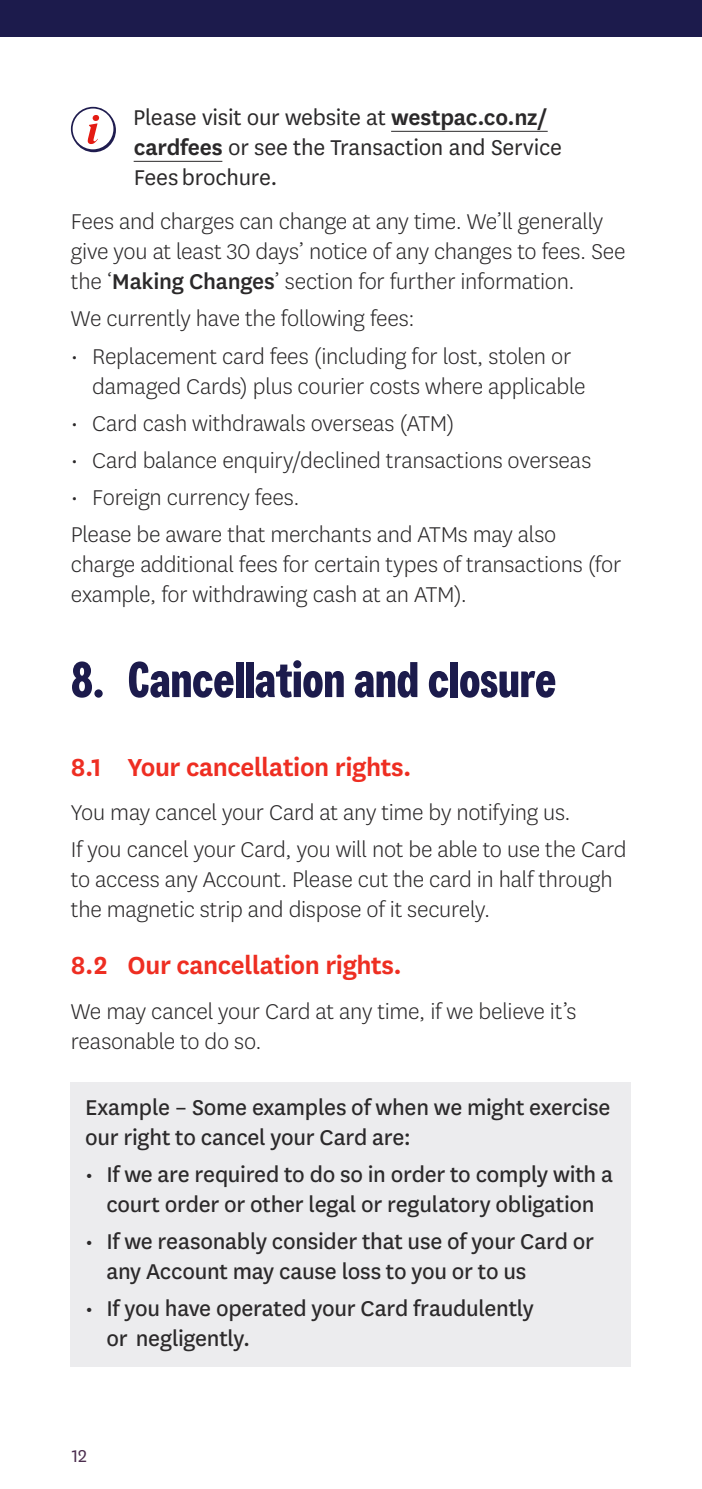
<style>
.page{position:relative;width:702px;height:1489px;background:#fff}
.page>*{position:absolute;margin:0;border:0;box-sizing:border-box;transform-origin:0 0}
.t1{font:700 50px "Westpac";letter-spacing:.005em;color:#1c1b4c}
.t2{font:600 28.75px "National LF";letter-spacing:-.015em;color:#ee2e22}
.t3{font:300 25px/30px "National LF";letter-spacing:-.01em;color:#2b292a}
.t4{font:25px/30px "National LF";letter-spacing:-.01em;color:#2b292a}
.t5{font:25px/30px "National LF";letter-spacing:-.01em;color:#2b292a}
.t6{font:20px "National LF";color:#4b2d4e}
.s1{font-weight:600}
.s2{font-weight:500}
</style>
<div class="page">
<div style="left:0;top:0;width:702px;height:37px;background:#1c1b4c"></div>
<hr style="left:391px;top:131px;width:156px;height:1px;background:#2b292a">
<hr style="left:134px;top:161px;width:88px;height:1px;background:#2b292a">
<svg style="left:71px;top:107px;width:45px;height:45px"></svg>
<div style="left:71px;top:1082px;width:560px;height:284px;background:#ececee"></div>
<p class="t5" style="left:133px;top:101px;width:430px">Please visit our website at <span class="s1">westpac.co.nz/ cardfees</span> or see the Transaction and Service<br>Fees brochure.</p>
<p class="t3" style="left:71px;top:206px;width:556px">Fees and charges can change at any time. We’ll generally give you at least 30 days’ notice of any changes to fees. See the ‘<span class="s2">Making Changes</span>’ section for further information.</p>
<p class="t3" style="left:71px;top:303px;width:345px">We currently have the following fees:</p>
<p class="t3" style="left:92px;top:340px;width:495px;text-indent:-21px">• Replacement card fees (including for lost, stolen or damaged Cards) plus courier costs where applicable</p>
<p class="t3" style="left:71px;top:407px;width:385px">• Card cash withdrawals overseas (ATM)</p>
<p class="t3" style="left:71px;top:444px;width:522px">• Card balance enquiry/declined transactions overseas</p>
<p class="t3" style="left:71px;top:481px;width:230px">• Foreign currency fees.</p>
<p class="t3" style="left:71px;top:518px;width:551px">Please be aware that merchants and ATMs may also charge additional fees for certain types of transactions (for example, for withdrawing cash at an ATM).</p>
<h1 class="t1" style="left:71px;top:649px;width:487px">8. Cancellation and closure</h1>
<h2 class="t2" style="left:71px;top:747px;width:342px">8.1 Your cancellation rights.</h2>
<p class="t3" style="left:71px;top:796px;width:501px">You may cancel your Card at any time by notifying us.</p>
<p class="t3" style="left:71px;top:833px;width:557px">If you cancel your Card, you will not be able to use the Card to access any Account. Please cut the card in half through the magnetic strip and dispose of it securely.</p>
<h2 class="t2" style="left:71px;top:945px;width:332px">8.2 Our cancellation rights.</h2>
<p class="t3" style="left:71px;top:995px;width:507px">We may cancel your Card at any time, if we believe it’s reasonable to do so.</p>
<p class="t4" style="left:85px;top:1091px;width:526px">Example – Some examples of when we might exercise our right to cancel your Card are:</p>
<p class="t4" style="left:85px;top:1158px;width:529px;text-align:center">• If we are required to do so in order to comply with a court order or other legal or regulatory obligation</p>
<p class="t4" style="left:106px;top:1225px;width:489px;text-indent:-21px">• If we reasonably consider that use of your Card or any Account may cause loss to you or to us</p>
<p class="t4" style="left:106px;top:1292px;width:429px;text-indent:-21px">• If you have operated your Card fraudulently or negligently.</p>
<p class="t6" style="left:72px;top:1442px;width:17px">12</p>
</div>
